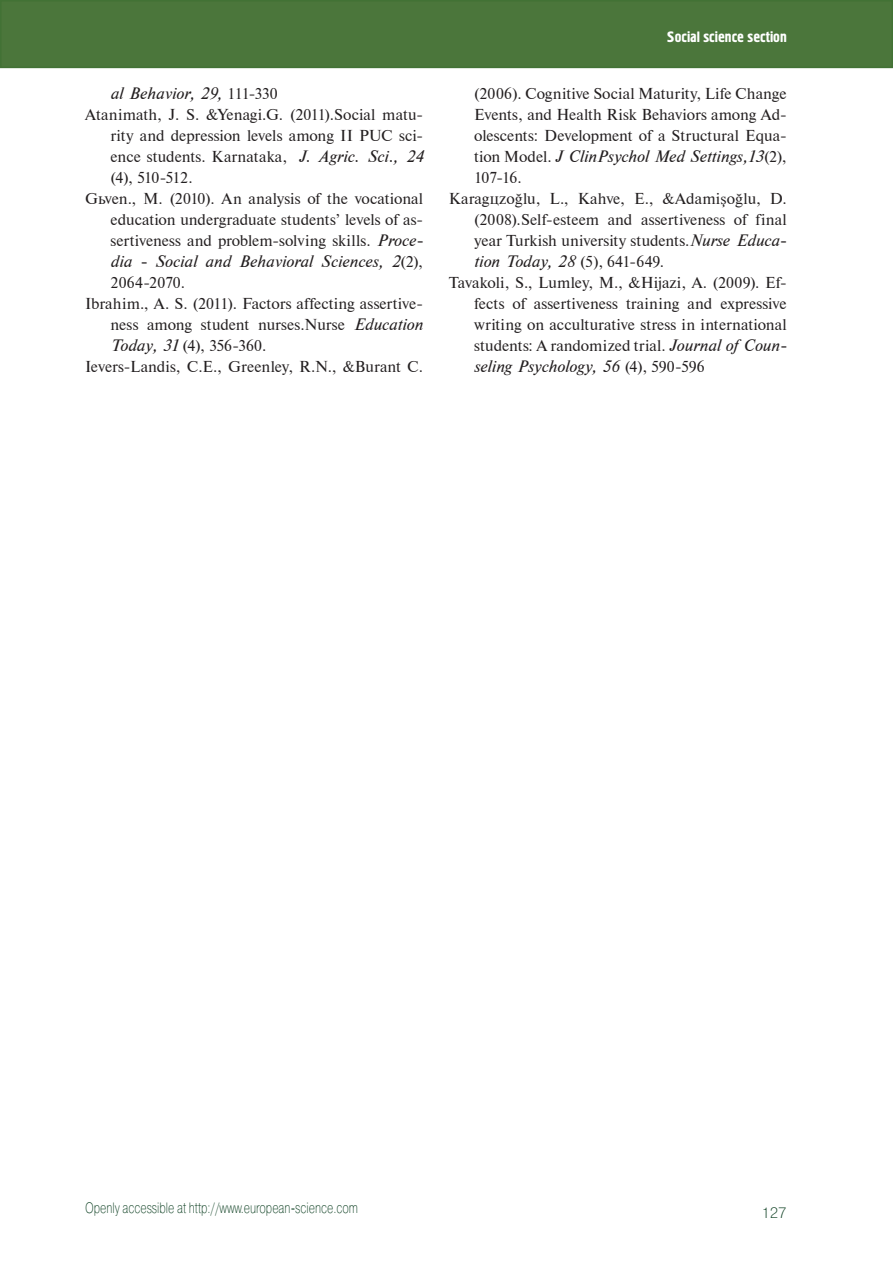
<style>
.page{position:relative;width:893px;height:1263px;background:#fff}
.page>*{position:absolute;margin:0;border:0;box-sizing:border-box;transform-origin:0 0}
.t1{font:15.75px/21px "Newton CTT";letter-spacing:.005em;color:#231f20;text-align:justify}
.t2{font:15.75px "Newton C Italic";color:#231f20}
.t3{font:15px "Pragmatica Light C";color:#0b3e20;scale:.75 1}
.t4{font:15px "Hermes C";color:#fff}
.t5{font:15px "Pragmatica Light C";color:#0b3e20}
.s1{font-family:"Newton CTT"}
.s2{font-family:"Newton C Italic"}
.s3{font-family:"Times New Roman"}
</style>
<div class="page">
<div style="left:1px;top:1px;width:891px;height:66px;background:#4b763b"></div>
<div style="left:0;top:0;width:893px;height:68px;border:2px solid #427235"></div>
<p class="t2" style="left:111px;top:87px;width:169px">al Behavior, 29, <span class="s1">111-330</span></p>
<p class="t1" style="left:85px;top:104px;width:340px">Atanimath, J. S. &amp;Yenagi.G. (2011).Social matu-</p>
<p class="t1" style="left:111px;top:125px;width:314px">rity and depression levels among II PUC sci-</p>
<p class="t1" style="left:111px;top:146px;width:314px">ence students. Karnataka, <span class="s2">J. Agric. Sci., 24</span></p>
<p class="t1" style="left:111px;top:167px;width:84px">(4), 510-512.</p>
<p class="t1" style="left:85px;top:188px;width:340px">Güven., M. (2010). An analysis of the vocational</p>
<p class="t1" style="left:111px;top:209px;width:314px">education undergraduate students’ levels of as-</p>
<p class="t1" style="left:111px;top:230px;width:314px">sertiveness and problem-solving skills. <span class="s2">Proce-</span></p>
<p class="t2" style="left:111px;top:255px;width:314px">dia - Social and Behavioral Sciences, 2<span class="s1">(2),</span></p>
<p class="t1" style="left:111px;top:272px;width:76px">2064-2070.</p>
<p class="t1" style="left:85px;top:293px;width:340px">Ibrahim., A. S. (2011). Factors affecting assertive-</p>
<p class="t1" style="left:111px;top:314px;width:314px">ness among student nurses.Nurse <span class="s2">Education</span></p>
<p class="t1" style="left:111px;top:335px;width:157px"><span class="s2">Today, 31</span> (4), 356-360.</p>
<p class="t1" style="left:85px;top:356px;width:340px">Ievers-Landis, C.E., Greenley, R.N., &amp;Burant C.</p>
<p class="t4" style="left:667px;top:32px;width:121px">Social science section</p>
<p class="t1" style="left:474px;top:83px;width:314px">(2006). Cognitive Social Maturity, Life Change Events, and Health Risk Behaviors among Ad&shy;olescents: Development of a Structural Equa-</p>
<p class="t2" style="left:474px;top:150px;width:314px"><span class="s1">tion Model.</span> J ClinPsychol Med Settings,13<span class="s1">(2),</span></p>
<p class="t1" style="left:474px;top:167px;width:49px">107-16.</p>
<p class="t1" style="left:449px;top:188px;width:340px">Karagözo<span class="s3">ğ</span>lu, L., Kahve, E., &amp;Adami<span class="s3">ş</span>o<span class="s3">ğ</span>lu, D.</p>
<p class="t1" style="left:474px;top:209px;width:314px">(2008).Self-esteem and assertiveness of final</p>
<p class="t1" style="left:474px;top:230px;width:314px">year Turkish university students.<span class="s2">Nurse Educa-</span></p>
<p class="t2" style="left:474px;top:255px;width:191px">tion Today, 28 <span class="s1">(5), 641-649.</span></p>
<p class="t1" style="left:474px;top:272px;width:314px;text-indent:-26px">Tavakoli, S., Lumley, M., &amp;Hijazi, A. (2009). Ef&shy;fects of assertiveness training and expressive writing on acculturative stress in international students: A randomized trial. <span class="s2">Journal of Coun-</span></p>
<p class="t2" style="left:474px;top:360px;width:232px">seling Psychology, 56 <span class="s1">(4), 590-596</span></p>
<p class="t3" style="left:85px;top:1202px;width:365px">Openly accessible at http://www.european-science.com</p>
<p class="t5" style="left:761px;top:1208px;width:27px">127</p>
</div>
